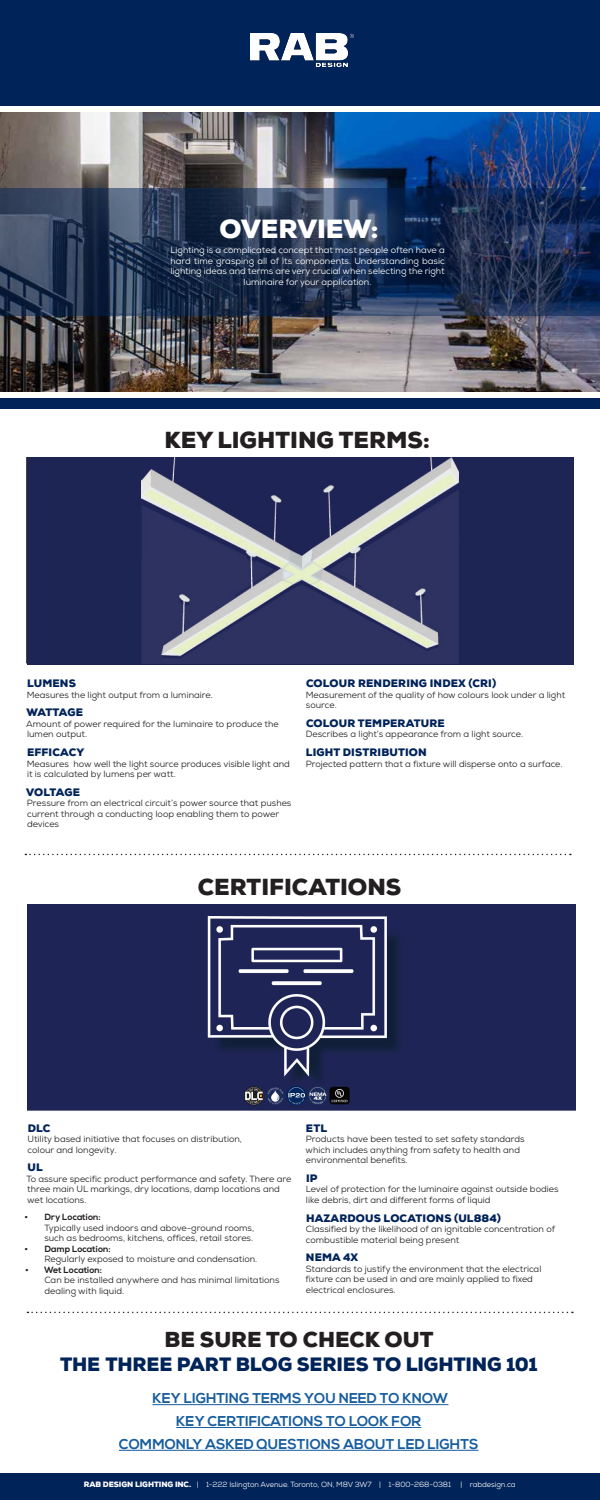
<style>
.page{position:relative;width:600px;height:1500px;background:#fff}
.page>*{position:absolute;margin:0;border:0;box-sizing:border-box;transform-origin:0 0}
.t1{font:900 25.5px "Nexa";color:#fff}
.HEADLINES{font:900 22.5px "Nexa";color:#231f20}
.HEADLINES-2{font:900 21px "Nexa";color:#231f20}
.HEADLINES-3{font:900 18.75px "Nexa";letter-spacing:-.01em;color:#002359}
.headers{font:700 14.25px "Nexa";color:#175d9e}
.headers-2{font:900 10.5px "Nexa";letter-spacing:.015em;color:#002359}
.headers-3{font:900 10.5px "Nexa";letter-spacing:-.025em;color:#002359}
.headers-4{font:900 10.5px "Nexa";letter-spacing:-.01em;color:#002359}
.body{font:9px/10.5px "Nexa";color:#231f20}
.t2{font:9px/10.5px "Nexa";color:#fff;text-align:center}
.t3{font:7.5px "Nexa";letter-spacing:-.01em;color:#fff}
.s1{font-weight:700}
.s2{font-weight:900}
</style>
<div class="page">
<div style="left:0;top:0;width:600px;height:105px;background:#002359"></div>
<div style="left:0;top:398px;width:600px;height:10px;background:#002359"></div>
<div style="left:0;top:1473px;width:600px;height:27px;background:#002359"></div>
<img style="left:0;top:112px;width:600px;height:280px">
<svg style="left:0;top:188px;width:600px;height:127px;background:#223454"></svg>
<img style="left:250px;top:34px;width:104px;height:32px">
<svg style="left:25px;top:854px;width:546px;height:1px"></svg>
<svg style="left:27px;top:1312px;width:546px;height:1px"></svg>
<hr style="left:152px;top:1404px;width:296px;height:1px;background:#175d9e">
<hr style="left:176px;top:1427px;width:245px;height:1px;background:#175d9e">
<hr style="left:119px;top:1450px;width:360px;height:1px;background:#175d9e">
<div style="left:27px;top:457px;width:547px;height:207px;background:#1d2555"></div>
<img style="left:142px;top:457px;width:317px;height:207px">
<img style="left:27px;top:904px;width:549px;height:207px">
<p class="t1" style="left:220px;top:212px;width:161px">OVERVIEW:</p>
<p class="t2" style="left:170px;top:245px;width:276px">Lighting is a complicated concept that most people often have a hard time grasping all of its components. Understanding basic lighting ideas and terms are very crucial when selecting the right luminaire for your application.</p>
<p class="HEADLINES" style="left:165px;top:425px;width:267px">KEY LIGHTING TERMS:</p>
<p class="headers-2" style="left:27px;top:676px;width:50px">LUMENS</p>
<p class="body" style="left:27px;top:689px;width:187px">Measures the light output from a luminaire.</p>
<p class="headers-3" style="left:26px;top:706px;width:58px">WATTAGE</p>
<p class="body" style="left:26px;top:719px;width:254px">Amount of power required for the luminaire to produce the lumen output.</p>
<p class="headers-2" style="left:27px;top:745px;width:59px">EFFICACY</p>
<p class="body" style="left:27px;top:758px;width:265px">Measures how well the light source produces visible light and it is calculated by lumens per watt.</p>
<p class="headers-4" style="left:26px;top:785px;width:55px">VOLTAGE</p>
<p class="body" style="left:27px;top:798px;width:266px">Pressure from an electrical circuit’s power source that pushes current through a conducting loop enabling them to power devices</p>
<p class="headers-2" style="left:306px;top:676px;width:192px">COLOUR RENDERING INDEX (CRI)</p>
<p class="body" style="left:306px;top:689px;width:261px">Measurement of the quality of how colours look under a light source.</p>
<p class="headers-2" style="left:306px;top:716px;width:140px">COLOUR TEMPERATURE</p>
<p class="body" style="left:306px;top:729px;width:219px">Describes a light’s appearance from a light source.</p>
<p class="headers-2" style="left:306px;top:745px;width:122px">LIGHT DISTRIBUTION</p>
<p class="body" style="left:306px;top:758px;width:258px">Projected pattern that a fixture will disperse onto a surface.</p>
<p class="HEADLINES" style="left:198px;top:872px;width:205px">CERTIFICATIONS</p>
<p class="headers-2" style="left:28px;top:1121px;width:24px">DLC</p>
<p class="body" style="left:27px;top:1134px;width:216px">Utility based initiative that focuses on distribution, colour and longevity.</p>
<p class="headers-2" style="left:28px;top:1161px;width:17px">UL</p>
<p class="body" style="left:26px;top:1174px;width:266px">To assure specific product performance and safety. There are three main UL markings, dry locations, damp locations and wet locations.</p>
<p class="body" style="left:44px;top:1212px;width:211px;text-indent:-19px"><span class="s1">• Dry Location:<br></span>Typically used indoors and above-ground rooms, such as bedrooms, kitchens, offices, retail stores.</p>
<p class="body" style="left:44px;top:1243px;width:214px;text-indent:-19px"><span class="s1">• Damp Location:<br></span>Regularly exposed to moisture and condensation.</p>
<p class="body" style="left:44px;top:1264px;width:237px;text-indent:-19px"><span class="s1">• Wet Location:<br></span>Can be installed anywhere and has minimal limitations dealing with liquid.</p>
<p class="headers-2" style="left:306px;top:1121px;width:23px">ETL</p>
<p class="body" style="left:306px;top:1134px;width:221px">Products have been tested to set safety standards which includes anything from safety to health and environmental benefits.</p>
<p class="headers-2" style="left:306px;top:1171px;width:13px">IP</p>
<p class="body" style="left:306px;top:1184px;width:254px">Level of protection for the luminaire against outside bodies like debris, dirt and different forms of liquid</p>
<p class="headers-2" style="left:306px;top:1211px;width:196px">HAZARDOUS LOCATIONS (UL884)</p>
<p class="body" style="left:306px;top:1224px;width:251px">Classified by the likelihood of an ignitable concentration of combustible material being present</p>
<p class="headers-2" style="left:306px;top:1251px;width:54px">NEMA 4X</p>
<p class="body" style="left:306px;top:1264px;width:237px">Standards to justify the environment that the electrical fixture can be used in and are mainly applied to fixed electrical enclosures.</p>
<p class="HEADLINES-2" style="left:165px;top:1325px;width:270px">BE SURE TO CHECK OUT</p>
<p class="HEADLINES-3" style="left:60px;top:1351px;width:479px">THE THREE PART BLOG SERIES TO LIGHTING 101</p>
<p class="headers" style="left:152px;top:1390px;width:298px">KEY LIGHTING TERMS YOU NEED TO KNOW</p>
<p class="headers" style="left:176px;top:1413px;width:246px">KEY CERTIFICATIONS TO LOOK FOR</p>
<p class="headers" style="left:119px;top:1436px;width:361px">COMMONLY ASKED QUESTIONS ABOUT LED LIGHTS</p>
<p class="t3" style="left:84px;top:1479px;width:433px"><span class="s2">RAB DESIGN LIGHTING INC.</span> | 1-222 Islington Avenue. Toronto, ON, M8V 3W7 | 1-800-268-0381 | rabdesign.ca</p>
</div>
